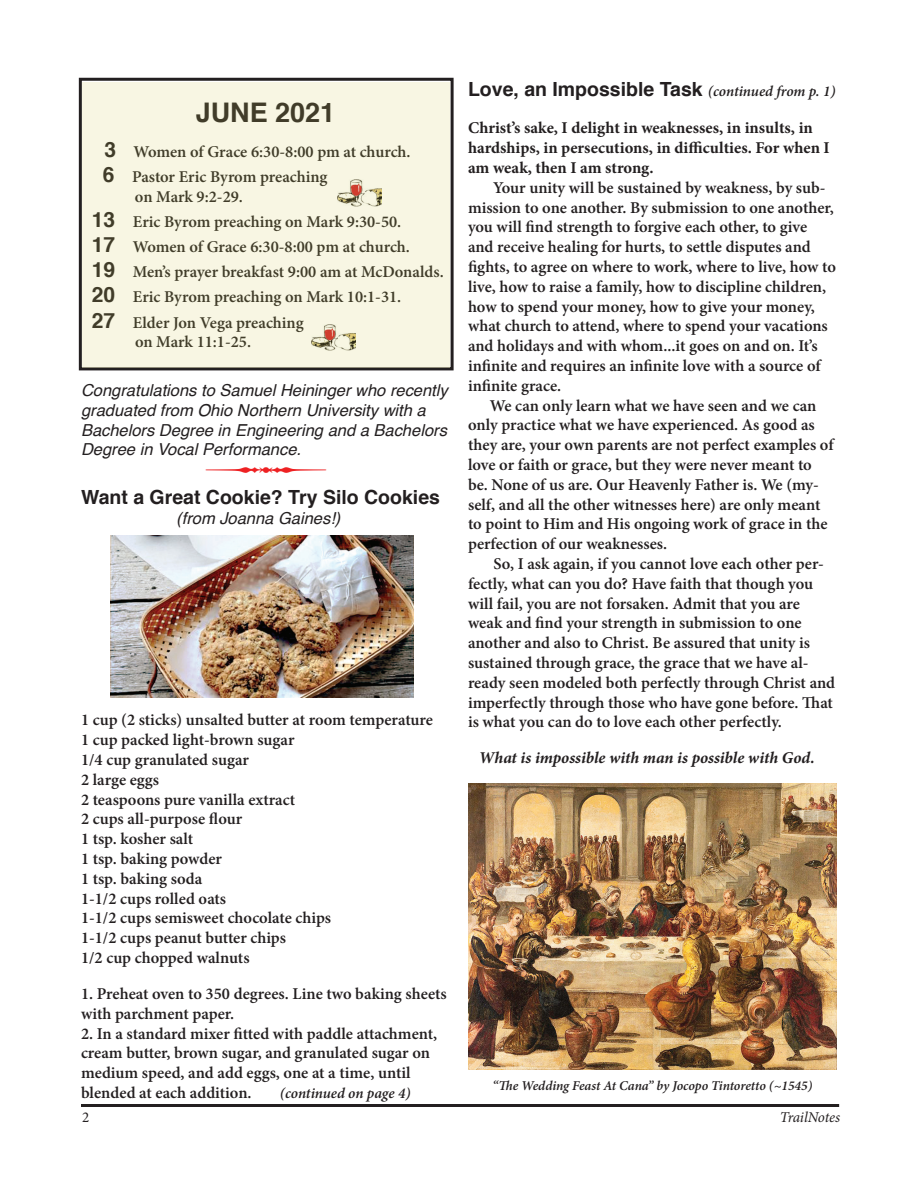
<style>
.page{position:relative;width:918px;height:1188px;background:#fff}
.page>*{position:absolute;margin:0;border:0;box-sizing:border-box;transform-origin:0 0}
.t1{font:36px "WF Foxy Toys";color:#ee2123}
.t2{font:700 27px "Helvetica";color:#231f20}
.t3{font:700 19.5px "Helvetica";color:#231f20}
.t4{font:600 16.5px/19.8px "Minion Pro";color:#231f20}
.t5{font:italic 16.5px/19.8px "Helvetica";color:#231f20}
.t6{font:700 16.5px "Minion Pro";color:#231f20}
.t7{font:italic 700 16.5px "Minion Pro";letter-spacing:-.005em;color:#231f20}
.t8{font:italic 600 15px "Minion Pro";letter-spacing:-.005em;color:#231f20}
.t9{font:italic 15px "Minion Pro";letter-spacing:-.01em;color:#231f20}
.t10{font:15px "Minion Pro";color:#231f20}
.t11{font:italic 600 13.5px "Minion Pro";letter-spacing:-.01em;color:#231f20}
.s1{font-family:"Helvetica";font-weight:700;font-size:21px}
.s2{font-family:"Minion Pro";font-weight:600;font-style:italic;font-size:15px}
</style>
<div class="page">
<img style="left:468px;top:783px;width:369px;height:287px">
<hr style="left:81px;top:1104px;width:758px;height:3px;background:#231f20">
<img style="left:110px;top:536px;width:303px;height:162px">
<div style="left:79px;top:78px;width:375px;height:292px;border:3px solid #231f20"></div>
<div style="left:82px;top:82px;width:367px;height:285px;background:#f8f6e3"></div>
<p class="t2" style="left:196px;top:91px;width:141px">JUNE 2021</p>
<p class="t4" style="left:103px;top:139px;width:309px;line-height:25.2px"><span class="s1">3</span> Women of Grace 6:30-8:00 pm at church.<br><span class="s1">6</span> Pastor Eric Byrom preaching</p>
<p class="t4" style="left:92px;top:184px;width:353px;line-height:25.2px;text-indent:43px">on Mark 9:2-29.<br><span class="s1">13</span> Eric Byrom preaching on Mark 9:30-50.<br><span class="s1">17</span> Women of Grace 6:30-8:00 pm at church.<br><span class="s1">19</span> Men’s prayer breakfast 9:00 am at McDonalds.<br><span class="s1">20</span> Eric Byrom preaching on Mark 10:1-31.<br><span class="s1">27</span> Elder Jon Vega preaching</p>
<p class="t4" style="left:135px;top:332px;width:118px">on Mark 11:1-25.</p>
<p class="t5" style="left:81px;top:381px;width:368px">Congratulations to Samuel Heininger who recently graduated from Ohio Northern University with a Bachelors Degree in Engineering and a Bachelors Degree in Vocal Performance.</p>
<p class="t3" style="left:81px;top:481px;width:361px">Want a Great Cookie? Try Silo Cookies</p>
<p class="t5" style="left:176px;top:508px;width:166px">(from Joanna Gaines!)</p>
<p class="t1" style="left:204px;top:450px;width:125px">µ</p>
<p class="t4" style="left:81px;top:710px;width:353px">1 cup (2 sticks) unsalted butter at room temperature<br>1 cup packed light-brown sugar<br>1/4 cup granulated sugar<br>2 large eggs<br>2 teaspoons pure vanilla extract<br>2 cups all-purpose flour<br>1 tsp. kosher salt<br>1 tsp. baking powder<br>1 tsp. baking soda<br>1-1/2 cups rolled oats<br>1-1/2 cups semisweet chocolate chips<br>1-1/2 cups peanut butter chips<br>1/2 cup chopped walnuts</p>
<p class="t4" style="left:81px;top:984px;width:367px">1. Preheat oven to 350 degrees. Line two baking sheets with parchment paper.</p>
<p class="t4" style="left:81px;top:1023px;width:358px">2. In a standard mixer fitted with paddle attachment, cream butter, brown sugar, and granulated sugar on medium speed, and add eggs, one at a time, until blended at each addition.</p>
<p class="t8" style="left:280px;top:1083px;width:132px">(continued on page 4)</p>
<p class="t3" style="left:468px;top:73px;width:369px">Love, an Impossible Task <span class="s2">(continued from p. 1)</span></p>
<p class="t6" style="left:468px;top:117px;width:346px">Christ’s sake, I delight in weaknesses, in insults, in</p>
<p class="t6" style="left:468px;top:136px;width:363px">hardships, in persecutions, in difficulties. For when I</p>
<p class="t6" style="left:468px;top:156px;width:187px">am weak, then I am strong.</p>
<p class="t4" style="left:493px;top:178px;width:334px">Your unity will be sustained by weakness, by sub-</p>
<p class="t4" style="left:468px;top:197px;width:367px">mission to one another. By submission to one another,</p>
<p class="t4" style="left:468px;top:217px;width:341px">you will find strength to forgive each other, to give</p>
<p class="t4" style="left:468px;top:237px;width:344px">and receive healing for hurts, to settle disputes and</p>
<p class="t4" style="left:468px;top:257px;width:369px">fights, to agree on where to work, where to live, how to</p>
<p class="t4" style="left:468px;top:277px;width:360px">live, how to raise a family, how to discipline children,</p>
<p class="t4" style="left:468px;top:296px;width:349px">how to spend your money, how to give your money,</p>
<p class="t4" style="left:468px;top:316px;width:361px">what church to attend, where to spend your vacations</p>
<p class="t4" style="left:468px;top:336px;width:351px">and holidays and with whom...it goes on and on. It’s</p>
<p class="t4" style="left:468px;top:356px;width:354px">infinite and requires an infinite love with a source of</p>
<p class="t4" style="left:468px;top:376px;width:95px">infinite grace.</p>
<p class="t4" style="left:490px;top:395px;width:328px">We can only learn what we have seen and we can</p>
<p class="t4" style="left:468px;top:415px;width:348px">only practice what we have experienced. As good as</p>
<p class="t4" style="left:468px;top:435px;width:367px">they are, your own parents are not perfect examples of</p>
<p class="t4" style="left:468px;top:455px;width:345px">love or faith or grace, but they were never meant to</p>
<p class="t4" style="left:468px;top:475px;width:352px">be. None of us are. Our Heavenly Father is. We (my-</p>
<p class="t4" style="left:468px;top:494px;width:354px">self, and all the other witnesses here) are only meant</p>
<p class="t4" style="left:468px;top:514px;width:361px">to point to Him and His ongoing work of grace in the</p>
<p class="t4" style="left:468px;top:534px;width:201px">perfection of our weaknesses.</p>
<p class="t4" style="left:494px;top:554px;width:332px">So, I ask again, if you cannot love each other per-</p>
<p class="t4" style="left:468px;top:574px;width:347px">fectly, what can you do? Have faith that though you</p>
<p class="t4" style="left:468px;top:593px;width:334px">will fail, you are not forsaken. Admit that you are</p>
<p class="t4" style="left:468px;top:613px;width:335px">weak and find your strength in submission to one</p>
<p class="t4" style="left:468px;top:633px;width:343px">another and also to Christ. Be assured that unity is</p>
<p class="t4" style="left:468px;top:653px;width:342px">sustained through grace, the grace that we have al-</p>
<p class="t4" style="left:468px;top:673px;width:369px">ready seen modeled both perfectly through Christ and</p>
<p class="t4" style="left:468px;top:692px;width:366px">imperfectly through those who have gone before. That</p>
<p class="t4" style="left:468px;top:712px;width:315px">is what you can do to love each other perfectly.</p>
<p class="t7" style="left:479px;top:746px;width:337px">What is impossible with man is possible with God.</p>
<p class="t11" style="left:493px;top:1076px;width:321px">“The Wedding Feast At Cana” by Jocopo Tintoretto (~1545)</p>
<p class="t10" style="left:82px;top:1107px;width:9px">2</p>
<p class="t9" style="left:780px;top:1107px;width:62px">TrailNotes</p>
</div>
